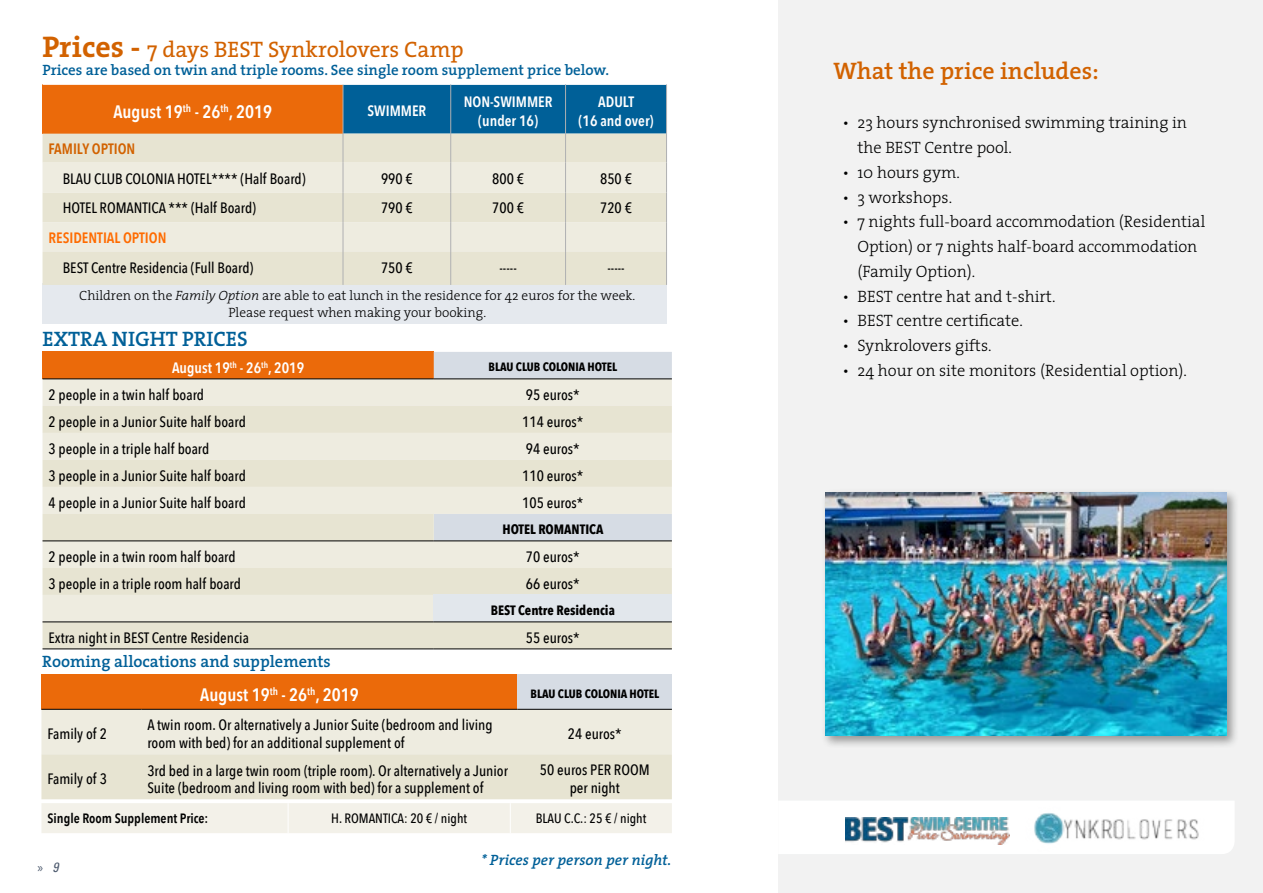
<style>
.page{position:relative;width:1263px;height:893px;background:#fff}
.page>*{position:absolute;margin:0;border:0;box-sizing:border-box;transform-origin:0 0}
.t1{font:600 24px "The Serif";color:#d26200}
.t2{font:22.5px "The Serif";color:#d26200}
.t3{font:600 21px "The Serif";color:#006098}
.t4{font:600 18px "Avenir Next Condensed";color:#fff}
.t5{font:300 16.5px/24.8px "The Serif";color:#000}
.t6{font:600 16.5px "The Serif";color:#006098}
.t7{font:500 15px/18px "Avenir Next Condensed";color:#000}
.t8{font:600 15px "The Serif";color:#006098}
.t9{font:600 15px/18px "Avenir Next Condensed";color:#fff;text-align:center}
.t10{font:italic 600 15px "The Serif";color:#006098}
.t11{font:600 15px "Avenir Next Condensed";color:#ff6b00}
.t12{font:600 15px "Avenir Next Condensed";color:#d26200}
.t13{font:300 13.5px/16.2px "The Serif";color:#000;text-align:center}
.t14{font:500 13.5px "Avenir Next Condensed";color:#000}
.t15{font:700 13.5px "Avenir Next Condensed";color:#000}
.t16{font:600 13.5px "Avenir Next Condensed";color:#000}
.t17{font:13.5px "Myriad Pro";color:#4d5a6e}
.t18{font:700 12px "Avenir Next Condensed";color:#000}
.s1{font-weight:700;font-size:30px}
.s2{font-style:italic}
.s3{font-family:"Univers";font-style:italic;font-stretch:condensed}
</style>
<div class="page">
<div style="left:43px;top:283px;width:623px;height:40px;background:#e5e9ee"></div>
<div style="left:778px;top:0;width:485px;height:893px;background:#f2f2f2"></div>
<div style="left:43px;top:84px;width:300px;height:50px;background:#eb6a0a"></div>
<div style="left:43px;top:134px;width:623px;height:151px;background:#e7e4d2"></div>
<svg style="left:43px;top:163px;width:623px;height:89px;background:#ebe8da"></svg>
<hr style="left:43px;top:84px;width:300px;height:1px;background:#fff">
<svg style="left:343px;top:84px;width:324px;height:108px;background:#81abbc"></svg>
<hr style="left:343px;top:192px;width:1px;height:30px;background:#afb0b2">
<hr style="left:450px;top:192px;width:1px;height:30px;background:#afb0b2">
<hr style="left:565px;top:192px;width:1px;height:30px;background:#afb0b2">
<hr style="left:666px;top:192px;width:1px;height:30px;background:#afb0b2">
<hr style="left:343px;top:222px;width:1px;height:30px;background:#afb0b2">
<hr style="left:450px;top:222px;width:1px;height:30px;background:#afb0b2">
<hr style="left:565px;top:222px;width:1px;height:30px;background:#afb0b2">
<hr style="left:666px;top:222px;width:1px;height:30px;background:#afb0b2">
<hr style="left:343px;top:252px;width:1px;height:33px;background:#afb0b2">
<hr style="left:450px;top:252px;width:1px;height:33px;background:#afb0b2">
<hr style="left:565px;top:252px;width:1px;height:33px;background:#afb0b2">
<hr style="left:666px;top:252px;width:1px;height:33px;background:#afb0b2">
<div style="left:43px;top:352px;width:391px;height:27px;background:#eb6a0a"></div>
<div style="left:434px;top:352px;width:238px;height:26px;background:#d6dce4"></div>
<div style="left:43px;top:379px;width:629px;height:27px;background:#eeece0"></div>
<svg style="left:43px;top:406px;width:629px;height:243px;background:#e7e5d7"></svg>
<div style="left:434px;top:595px;width:238px;height:27px;background:#e2e7ec"></div>
<hr style="left:43px;top:540px;width:391px;height:1px;background:#000">
<hr style="left:434px;top:540px;width:238px;height:1px;background:#000">
<hr style="left:43px;top:621px;width:391px;height:1px;background:#000">
<hr style="left:434px;top:621px;width:238px;height:1px;background:#000">
<hr style="left:43px;top:378px;width:391px;height:1px;background:#000">
<hr style="left:434px;top:378px;width:238px;height:1px;background:#000">
<hr style="left:43px;top:649px;width:391px;height:1px;background:#000">
<hr style="left:434px;top:649px;width:238px;height:1px;background:#000">
<div style="left:41px;top:674px;width:477px;height:35px;background:#eb6a0a"></div>
<div style="left:518px;top:674px;width:154px;height:35px;background:#d6dce4"></div>
<div style="left:822px;top:488px;width:417px;height:260px;background:#000;opacity:.38"></div>
<img style="left:825px;top:492px;width:402px;height:244px">
<div style="left:778px;top:801px;width:456px;height:53px;background:#fff"></div>
<img style="left:1025px;top:801px;width:185px;height:53px">
<img style="left:846px;top:818px;width:163px;height:27px">
<svg style="left:41px;top:709px;width:631px;height:124px;background:#ebe9dc"></svg>
<hr style="left:288px;top:803px;width:1px;height:30px;background:#fff">
<hr style="left:510px;top:803px;width:1px;height:30px;background:#fff">
<h2 class="t2" style="left:42px;top:31px;width:423px"><span class="s1">Prices -</span> 7 days BEST Synkrolovers Camp</h2>
<p class="t8" style="left:42px;top:57px;width:568px">Prices are based on twin and triple rooms. See single room supplement price below.</p>
<h1 class="t1" style="left:833px;top:51px;width:267px">What the price includes:</h1>
<p class="t5" style="left:857px;top:110px;width:331px;text-indent:-15px">• 23 hours synchronised swimming training in the BEST Centre pool.</p>
<p class="t5" style="left:842px;top:159px;width:119px">• 10 hours gym.</p>
<p class="t5" style="left:842px;top:184px;width:111px">• 3 workshops.</p>
<p class="t5" style="left:857px;top:209px;width:349px;text-indent:-15px">• 7 nights full-board accommodation (Residential<br>Option) or 7 nights half-board accommodation (Family Option).</p>
<p class="t5" style="left:842px;top:283px;width:215px">• BEST centre hat and t-shirt.</p>
<p class="t5" style="left:842px;top:308px;width:182px">• BEST centre certificate.</p>
<p class="t5" style="left:842px;top:333px;width:151px">• Synkrolovers gifts.</p>
<p class="t5" style="left:842px;top:357px;width:346px">• 24 hour on site monitors (Residential option).</p>
<p class="t4" style="left:113px;top:100px;width:160px">August 19<sup>th</sup> - 26<sup>th</sup>, 2019</p>
<p class="t9" style="left:367px;top:103px;width:60px">SWIMMER</p>
<p class="t9" style="left:464px;top:94px;width:90px">NON-SWIMMER (under 16)</p>
<p class="t9" style="left:578px;top:94px;width:77px">ADULT<br>(16 and over)</p>
<p class="t12" style="left:49px;top:139px;width:88px">FAMILY OPTION</p>
<p class="t7" style="left:63px;top:170px;width:244px">BLAU CLUB COLONIA HOTEL**** (Half Board)</p>
<p class="t7" style="left:381px;top:170px;width:33px">990 €</p>
<p class="t7" style="left:492px;top:170px;width:33px">800 €</p>
<p class="t7" style="left:600px;top:170px;width:33px">850 €</p>
<p class="t7" style="left:63px;top:200px;width:195px">HOTEL ROMANTICA *** (Half Board)</p>
<p class="t7" style="left:381px;top:200px;width:33px">790 €</p>
<p class="t7" style="left:492px;top:200px;width:33px">700 €</p>
<p class="t7" style="left:600px;top:200px;width:33px">720 €</p>
<p class="t11" style="left:49px;top:228px;width:120px">RESIDENTIAL OPTION</p>
<p class="t7" style="left:63px;top:259px;width:192px">BEST Centre Residencia (Full Board)</p>
<p class="t7" style="left:381px;top:259px;width:33px">750 €</p>
<p class="t7" style="left:499px;top:259px;width:19px">-----</p>
<p class="t7" style="left:607px;top:259px;width:19px">-----</p>
<p class="t13" style="left:79px;top:287px;width:558px">Children on the <span class="s2">Family Option</span> are able to eat lunch in the residence for 42 euros for the week.<br>Please request when making your booking.</p>
<h3 class="t3" style="left:43px;top:321px;width:207px">EXTRA NIGHT PRICES</h3>
<p class="t9" style="left:172px;top:359px;width:134px">August 19<sup>th</sup> - 26<sup>th</sup>, 2019</p>
<p class="t18" style="left:489px;top:359px;width:130px">BLAU CLUB COLONIA HOTEL</p>
<p class="t7" style="left:49px;top:386px;width:157px">2 people in a twin half board</p>
<p class="t7" style="left:526px;top:386px;width:55px">95 euros*</p>
<p class="t7" style="left:49px;top:413px;width:199px">2 people in a Junior Suite half board</p>
<p class="t7" style="left:522px;top:413px;width:63px">114 euros*</p>
<p class="t7" style="left:49px;top:440px;width:162px">3 people in a triple half board</p>
<p class="t7" style="left:526px;top:440px;width:55px">94 euros*</p>
<p class="t7" style="left:49px;top:467px;width:199px">3 people in a Junior Suite half board</p>
<p class="t7" style="left:522px;top:467px;width:63px">110 euros*</p>
<p class="t7" style="left:49px;top:494px;width:199px">4 people in a Junior Suite half board</p>
<p class="t7" style="left:522px;top:494px;width:63px">105 euros*</p>
<p class="t15" style="left:502px;top:521px;width:102px">HOTEL ROMANTICA</p>
<p class="t7" style="left:49px;top:548px;width:189px">2 people in a twin room half board</p>
<p class="t7" style="left:526px;top:548px;width:55px">70 euros*</p>
<p class="t7" style="left:49px;top:575px;width:194px">3 people in a triple room half board</p>
<p class="t7" style="left:526px;top:575px;width:55px">66 euros*</p>
<p class="t15" style="left:491px;top:602px;width:126px">BEST Centre Residencia</p>
<p class="t7" style="left:49px;top:629px;width:202px">Extra night in BEST Centre Residencia</p>
<p class="t7" style="left:526px;top:629px;width:55px">55 euros*</p>
<p class="t6" style="left:42px;top:647px;width:290px">Rooming allocations and supplements</p>
<p class="t4" style="left:200px;top:683px;width:160px">August 19<sup>th</sup> - 26<sup>th</sup>, 2019</p>
<p class="t18" style="left:531px;top:686px;width:130px">BLAU CLUB COLONIA HOTEL</p>
<p class="t7" style="left:47px;top:725px;width:61px">Family of 2</p>
<p class="t7" style="left:147px;top:716px;width:347px">A twin room. Or alternatively a Junior Suite (bedroom and living room with bed) for an additional supplement of</p>
<p class="t7" style="left:568px;top:725px;width:55px">24 euros*</p>
<p class="t7" style="left:47px;top:770px;width:61px">Family of 3</p>
<p class="t7" style="left:147px;top:763px;width:362px;line-height:16.5px">3rd bed in a large twin room (triple room). Or alternatively a Junior<br>Suite (bedroom and living room with bed) for a supplement of</p>
<p class="t7" style="left:540px;top:761px;width:111px;text-align:center">50 euros PER ROOM per night</p>
<p class="t16" style="left:47px;top:809px;width:162px">Single Room Supplement Price:</p>
<p class="t14" style="left:331px;top:809px;width:137px">H. ROMANTICA: 20 € / night</p>
<p class="t14" style="left:536px;top:809px;width:112px">BLAU C.C.: 25 € / night</p>
<p class="t17" style="left:38px;top:860px;width:22px">» <span class="s3">9</span></p>
<p class="t10" style="left:481px;top:847px;width:192px">* Prices per person per night.</p>
</div>
